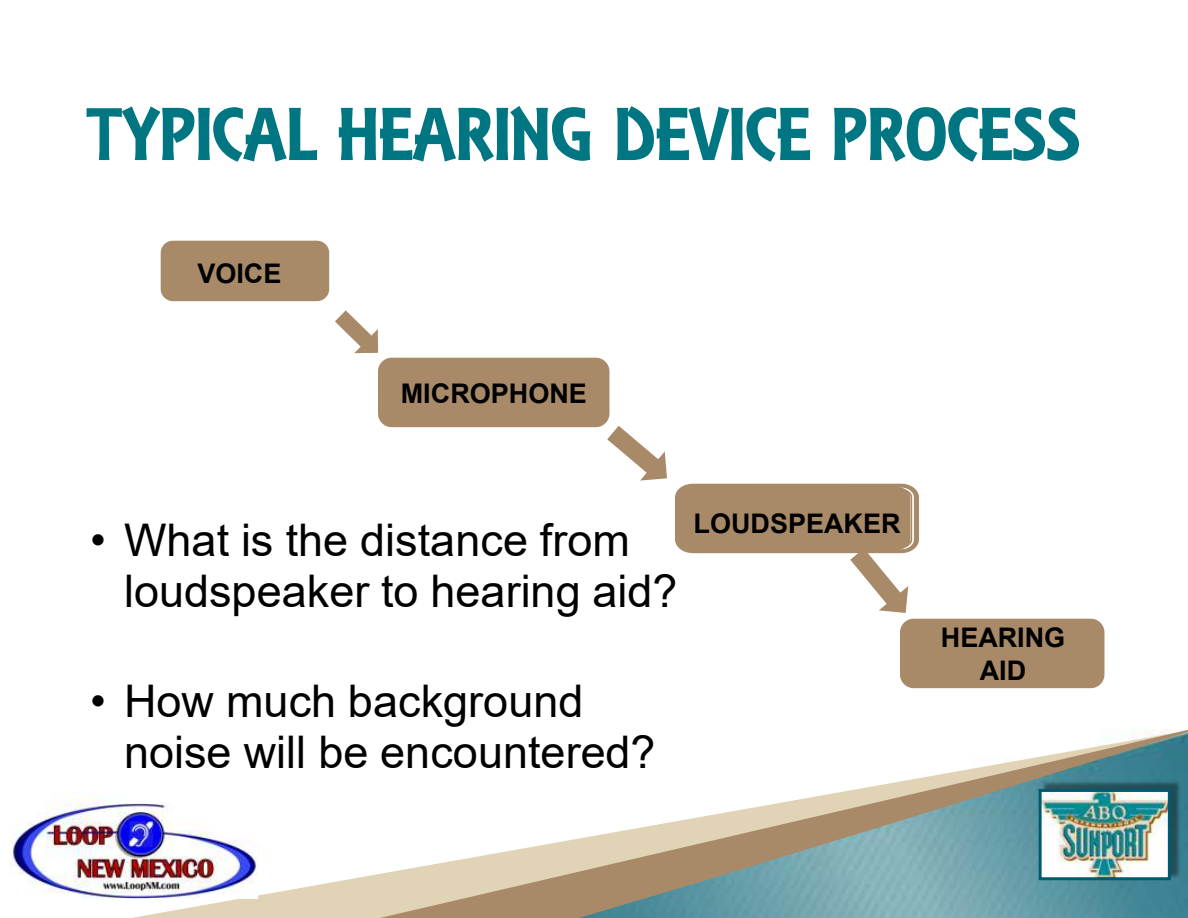
<style>
.page{position:relative;width:1188px;height:918px;background:#fff}
.page>*{position:absolute;margin:0;border:0;box-sizing:border-box;transform-origin:0 0}
.t1{font:72px "Estelle Black SF";color:#007682}
.t2{font:45px/51.6px "Arial";color:#000}
.t3{font:700 27px/32.4px "Arial";color:#000;text-align:center}
</style>
<div class="page">
<svg style="left:81px;top:802px;width:257px;height:116px"></svg>
<svg style="left:338px;top:729px;width:850px;height:189px"></svg>
<img style="left:1039px;top:779px;width:141px;height:101px">
<img style="left:1043px;top:793px;width:124px;height:83px">
<div style="left:1039px;top:789px;width:132px;height:91px;border:3px solid #005b70"></div>
<div style="left:161px;top:241px;width:168px;height:60px;background:#a88a68"></div>
<div style="left:900px;top:619px;width:204px;height:69px;background:#a88a68"></div>
<svg style="left:122px;top:106px;width:195px;height:56px"></svg>
<svg style="left:339px;top:106px;width:251px;height:56px"></svg>
<svg style="left:617px;top:106px;width:193px;height:56px"></svg>
<svg style="left:834px;top:107px;width:245px;height:55px"></svg>
<svg style="left:335px;top:310px;width:332px;height:171px"></svg>
<svg style="left:675px;top:484px;width:244px;height:129px"></svg>
<img style="left:11px;top:804px;width:246px;height:95px">
<h1 class="t1" style="left:86px;top:91px;width:37px">T</h1>
<p class="t3" style="left:197px;top:260px;width:86px">VOICE</p>
<p class="t3" style="left:401px;top:379px;width:188px">MICROPHONE</p>
<p class="t2" style="left:124px;top:518px;width:555px;text-indent:-34px">• What is the distance from loudspeaker to hearing aid?</p>
<p class="t3" style="left:694px;top:510px;width:209px">LOUDSPEAKER</p>
<p class="t2" style="left:124px;top:679px;width:533px;text-indent:-34px">• How much background noise will be encountered?</p>
<p class="t3" style="left:941px;top:624px;width:126px">HEARING<br>AID</p>
</div>
